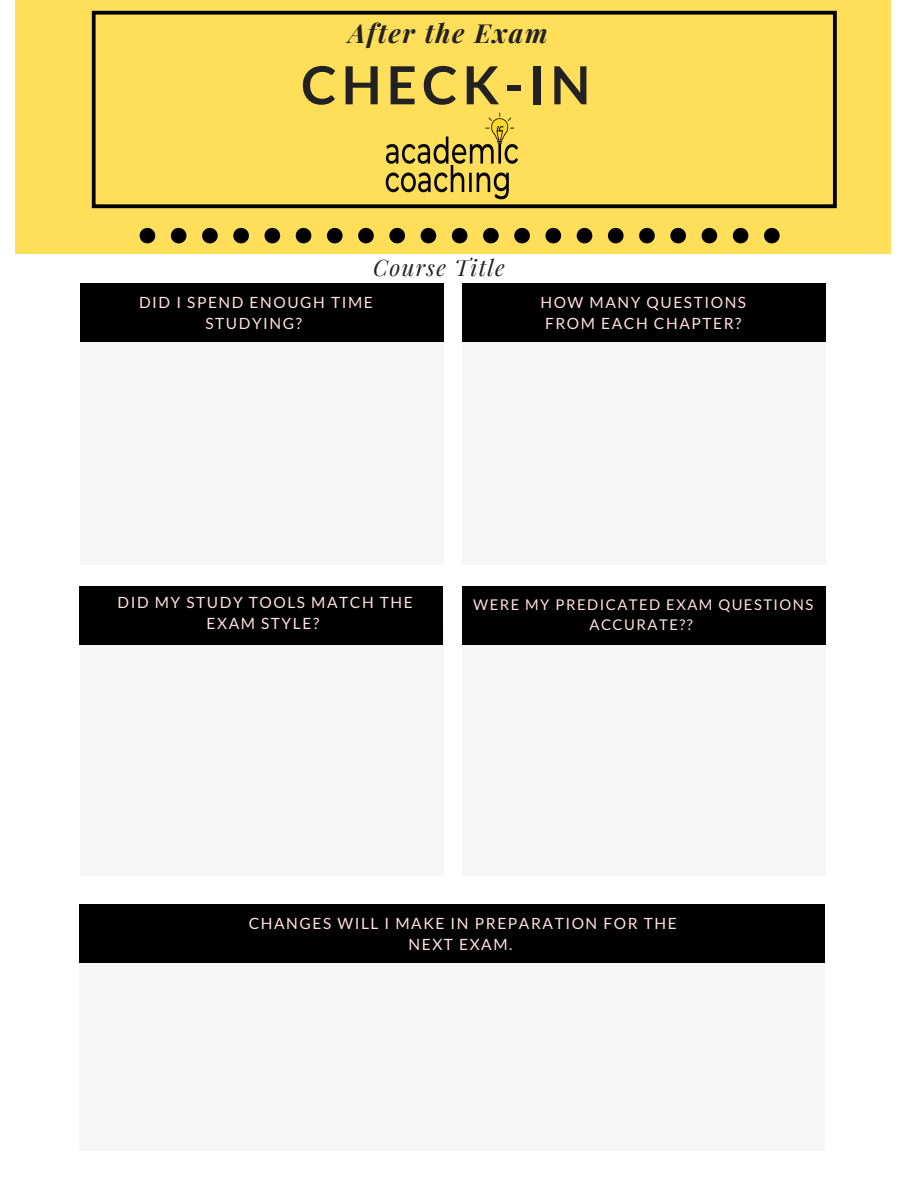
<style>
.page{position:relative;width:918px;height:1188px;background:#fff}
.page>*{position:absolute;margin:0;border:0;box-sizing:border-box;transform-origin:0 0}
.t1{font:700 52.65px "Lato";letter-spacing:.1em;color:#222}
.t2{font:italic 700 26.25px "Playfair Display";letter-spacing:.06em;color:#222}
.t3{font:italic 22.35px "Playfair Display";letter-spacing:.06em;color:#222}
.t4{font:15.45px/21.1px "Lato";letter-spacing:.1em;color:#ffdfe4;text-align:center}
.t5{font:14.85px/20.1px "Lato";letter-spacing:.1em;color:#ffdfe4;text-align:center}
</style>
<div class="page">
<div style="left:16px;top:0;width:875px;height:254px;background:#ffde59"></div>
<svg style="left:92px;top:11px;width:745px;height:197px"></svg>
<div style="left:80px;top:318px;width:364px;height:246px;background:#f6f6f6"></div>
<div style="left:462px;top:318px;width:363px;height:246px;background:#f6f6f6"></div>
<div style="left:80px;top:284px;width:364px;height:58px;background:#000"></div>
<div style="left:463px;top:284px;width:363px;height:58px;background:#000"></div>
<div style="left:79px;top:934px;width:746px;height:217px;background:#f6f6f6"></div>
<div style="left:79px;top:905px;width:746px;height:58px;background:#000"></div>
<div style="left:80px;top:629px;width:364px;height:246px;background:#f6f6f6"></div>
<div style="left:462px;top:629px;width:363px;height:246px;background:#f6f6f6"></div>
<div style="left:79px;top:586px;width:364px;height:59px;background:#000"></div>
<div style="left:462px;top:586px;width:363px;height:59px;background:#000"></div>
<svg style="left:140px;top:228px;width:15px;height:15px"></svg>
<svg style="left:171px;top:228px;width:15px;height:15px"></svg>
<svg style="left:202px;top:228px;width:16px;height:15px"></svg>
<svg style="left:233px;top:228px;width:16px;height:15px"></svg>
<svg style="left:265px;top:228px;width:15px;height:15px"></svg>
<svg style="left:296px;top:228px;width:15px;height:15px"></svg>
<svg style="left:327px;top:228px;width:16px;height:15px"></svg>
<svg style="left:358px;top:228px;width:16px;height:15px"></svg>
<svg style="left:389px;top:228px;width:16px;height:15px"></svg>
<svg style="left:421px;top:228px;width:15px;height:15px"></svg>
<svg style="left:452px;top:228px;width:15px;height:15px"></svg>
<svg style="left:483px;top:228px;width:16px;height:15px"></svg>
<svg style="left:514px;top:228px;width:16px;height:15px"></svg>
<svg style="left:545px;top:228px;width:16px;height:15px"></svg>
<svg style="left:577px;top:228px;width:15px;height:15px"></svg>
<svg style="left:608px;top:228px;width:16px;height:15px"></svg>
<svg style="left:639px;top:228px;width:16px;height:15px"></svg>
<svg style="left:670px;top:228px;width:16px;height:15px"></svg>
<svg style="left:702px;top:228px;width:15px;height:15px"></svg>
<svg style="left:733px;top:228px;width:15px;height:15px"></svg>
<svg style="left:764px;top:228px;width:16px;height:15px"></svg>
<img style="left:371px;top:106px;width:161px;height:98px">
<h2 class="t2" style="left:349px;top:14px;width:201px">After the Exam</h2>
<h1 class="t1" style="left:301px;top:52px;width:291px">CHECK-IN</h1>
<h3 class="t3" style="left:373px;top:252px;width:133px">Course Title</h3>
<p class="t4" style="left:139px;top:291px;width:235px">DID I SPEND ENOUGH TIME<br>STUDYING?</p>
<p class="t4" style="left:540px;top:291px;width:207px">HOW MANY QUESTIONS<br>FROM EACH CHAPTER?</p>
<p class="t4" style="left:117px;top:592px;width:297px">DID MY STUDY TOOLS MATCH THE<br>EXAM STYLE?</p>
<p class="t5" style="left:473px;top:595px;width:342px">WERE MY PREDICATED EXAM QUESTIONS<br>ACCURATE??</p>
<p class="t4" style="left:249px;top:912px;width:430px">CHANGES WILL I MAKE IN PREPARATION FOR THE<br>NEXT EXAM.</p>
</div>
